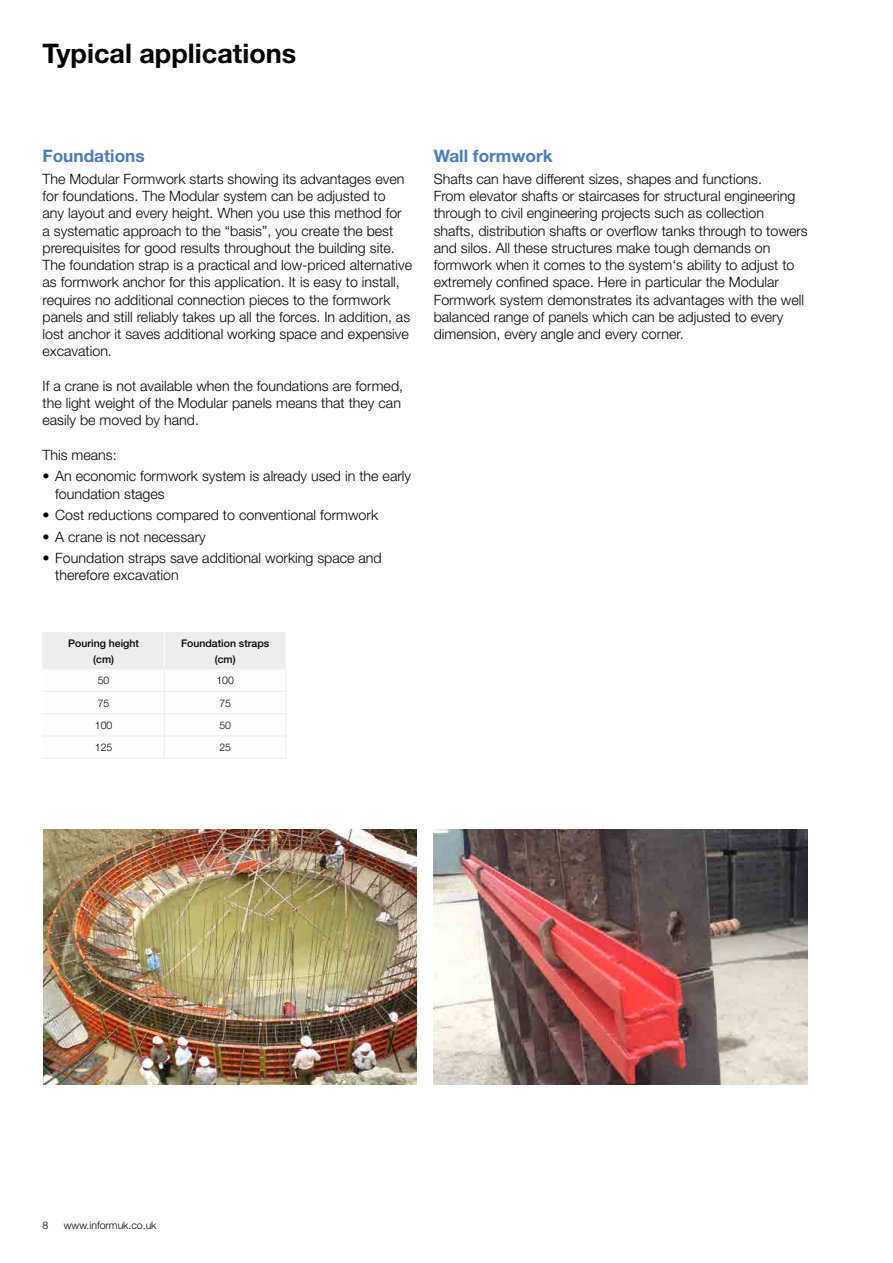
<style>
.page{position:relative;width:893px;height:1263px;background:#fff}
.page>*{position:absolute;margin:0;border:0;box-sizing:border-box;transform-origin:0 0}
.t1{font:700 27px "Helvetica Neue";color:#000}
.t2{font:700 17.25px "Helvetica Neue";color:#487cbf}
.t3{font:300 14.25px/17.2px "Helvetica Neue";color:#000}
.t4{font:300 10.5px "Helvetica Neue";color:#000}
.t5{font:500 10.5px/16.2px "Helvetica Neue";color:#000;text-align:center}
</style>
<div class="page">
<img style="left:43px;top:829px;width:374px;height:255px">
<hr style="left:43px;top:632px;width:121px;height:1px;background:#ededed">
<hr style="left:164px;top:632px;width:122px;height:1px;background:#ededed">
<hr style="left:43px;top:758px;width:121px;height:1px;background:#ededed">
<svg style="left:43px;top:633px;width:243px;height:125px"></svg>
<hr style="left:164px;top:691px;width:122px;height:1px;background:#ededed">
<hr style="left:164px;top:713px;width:122px;height:1px;background:#ededed">
<hr style="left:164px;top:736px;width:122px;height:1px;background:#ededed">
<hr style="left:164px;top:758px;width:122px;height:1px;background:#ededed">
<img style="left:434px;top:829px;width:374px;height:255px">
<h1 class="t1" style="left:43px;top:36px;width:255px">Typical applications</h1>
<p class="t2" style="left:43px;top:145px;width:104px">Foundations</p>
<p class="t3" style="left:43px;top:170px;width:371px">The Modular Formwork starts showing its advantages even for foundations. The Modular system can be adjusted to<br>any layout and every height. When you use this method for a systematic approach to the “basis”, you create the best prerequisites for good results throughout the building site.<br>The foundation strap is a practical and low-priced alternative as formwork anchor for this application. It is easy to install, requires no additional connection pieces to the formwork panels and still reliably takes up all the forces. In addition, as lost anchor it saves additional working space and expensive excavation.</p>
<p class="t3" style="left:43px;top:377px;width:362px">If a crane is not available when the foundations are formed, the light weight of the Modular panels means that they can easily be moved by hand.</p>
<p class="t3" style="left:43px;top:446px;width:76px">This means:</p>
<p class="t3" style="left:55px;top:467px;width:357px;text-indent:-13px">• An economic formwork system is already used in the early foundation stages</p>
<p class="t3" style="left:43px;top:506px;width:337px">• Cost reductions compared to conventional formwork</p>
<p class="t3" style="left:43px;top:528px;width:165px">• A crane is not necessary</p>
<p class="t3" style="left:55px;top:549px;width:328px;text-indent:-13px">• Foundation straps save additional working space and therefore excavation</p>
<p class="t2" style="left:434px;top:145px;width:121px">Wall formwork</p>
<p class="t3" style="left:434px;top:170px;width:375px">Shafts can have different sizes, shapes and functions.<br>From elevator shafts or staircases for structural engineering through to civil engineering projects such as collection shafts, distribution shafts or overflow tanks through to towers and silos. All these structures make tough demands on formwork when it comes to the system‘s ability to adjust to extremely confined space. Here in particular the Modular Formwork system demonstrates its advantages with the well balanced range of panels which can be adjusted to every dimension, every angle and every corner.</p>
<p class="t5" style="left:68px;top:635px;width:72px">Pouring height (cm)</p>
<p class="t5" style="left:181px;top:635px;width:90px">Foundation straps (cm)</p>
<p class="t4" style="left:98px;top:674px;width:13px">50</p>
<p class="t4" style="left:216px;top:674px;width:19px">100</p>
<p class="t4" style="left:98px;top:696px;width:13px">75</p>
<p class="t4" style="left:219px;top:696px;width:13px">75</p>
<p class="t4" style="left:95px;top:719px;width:19px">100</p>
<p class="t4" style="left:219px;top:719px;width:13px">50</p>
<p class="t4" style="left:95px;top:741px;width:19px">125</p>
<p class="t4" style="left:219px;top:741px;width:13px">25</p>
<p class="t4" style="left:43px;top:1218px;width:7px">8</p>
<p class="t4" style="left:64px;top:1218px;width:94px">www.informuk.co.uk</p>
</div>
